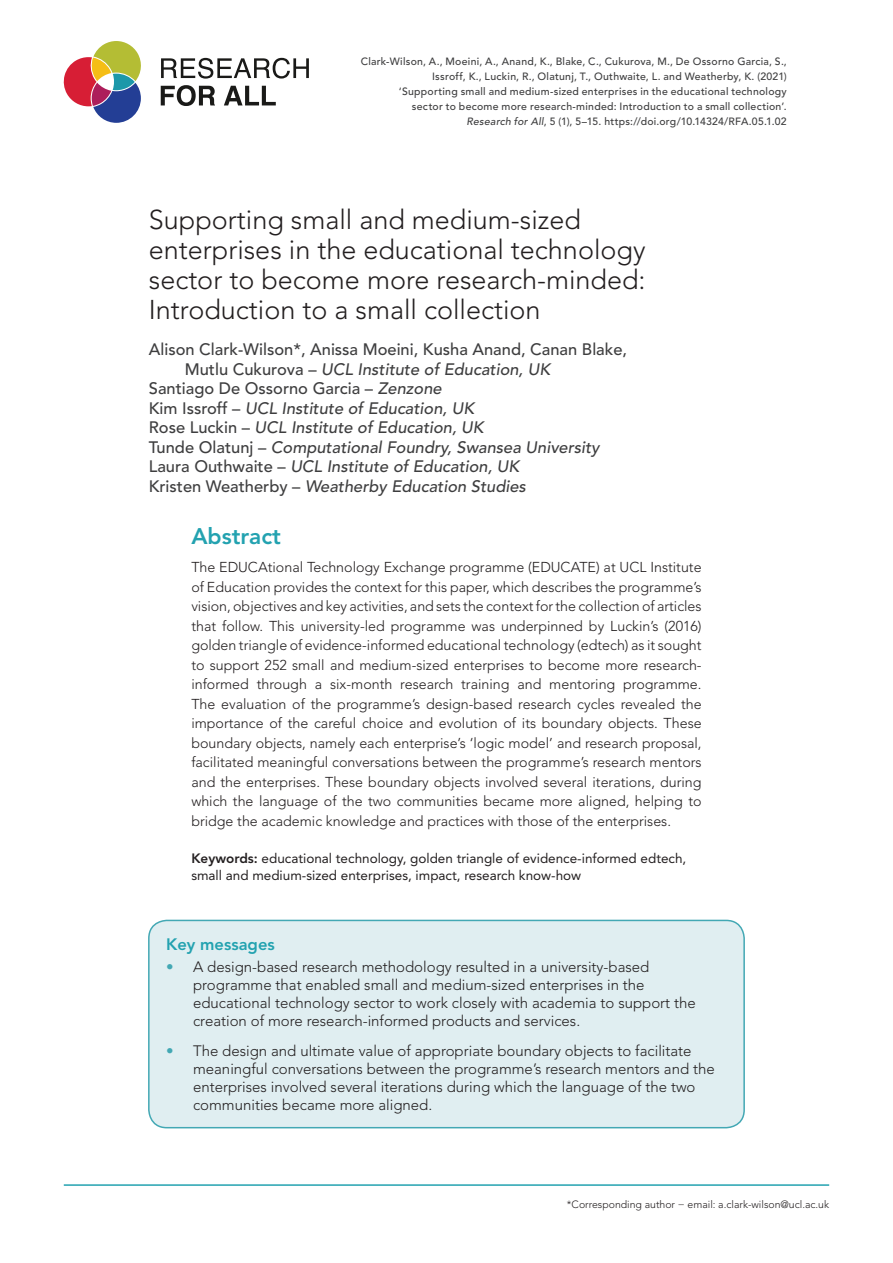
<style>
.page{position:relative;width:893px;height:1263px;background:#fff}
.page>*{position:absolute;margin:0;border:0;box-sizing:border-box;transform-origin:0 0}
.t1{font:300 27px/30px "Avenir LT Std";color:#231f20}
.t2{font:800 22.5px "Avenir LT Std";color:#23a2b0}
.t3{font:italic 500 16.5px "Avenir LT Std";color:#3e3e3f}
.t4{font:500 16.5px "Avenir LT Std";color:#3e3e3f}
.t5{font:800 16.5px "Avenir LT Std";color:#23a2b0}
.t6{font:300 15px/18px "Avenir LT Std";color:#231f20}
.t7{font:300 14.25px/19.5px "Avenir LT Std";color:#231f20;text-align:justify}
.t8{font:13.5px/16.5px "Avenir LT Std";color:#231f20}
.t9{font:500 10.5px/15px "Avenir LT Std";letter-spacing:.025em;color:#3e3e3f;text-align:right}
.t10{font:300 10.5px "Avenir LT Std";color:#231f20}
.s1{font-style:italic}
.s2{font-style:normal}
.s3{font-weight:800}
.s4{color:#43a8b4}
</style>
<div class="page">
<hr style="left:64px;top:1184px;width:765px;height:2px;background:#23a2b0">
<svg style="left:161px;top:58px;width:148px;height:21px"></svg>
<svg style="left:161px;top:85px;width:54px;height:21px"></svg>
<svg style="left:224px;top:86px;width:52px;height:19px"></svg>
<svg style="left:64px;top:41px;width:77px;height:82px"></svg>
<div style="left:149px;top:920px;width:595px;height:208px;background:#e0eef1;border-radius:18px"></div>
<div style="left:148px;top:920px;width:597px;height:208px;border:2px solid #43a8b4;border-radius:18px"></div>
<p class="t9" style="left:361px;top:54px;width:427px">Clark-Wilson, A., Moeini, A., Anand, K., Blake, C., Cukurova, M., De Ossorno Garcia, S., Issroff, K., Luckin, R., Olatunj, T., Outhwaite, L. and Weatherby, K. (2021)<br>‘Supporting small and medium-sized enterprises in the educational technology<br>sector to become more research-minded: Introduction to a small collection’.<br><span class="s1">Research for All</span>, 5 (1), 5–15. https://doi.org/10.14324/RFA.05.1.02</p>
<h1 class="t1" style="left:149px;top:205px;width:498px">Supporting small and medium-sized enterprises in the educational technology sector to become more research-minded:<br>Introduction to a small collection</h1>
<p class="t4" style="left:149px;top:340px;width:480px">Alison Clark-Wilson*, Anissa Moeini, Kusha Anand, Canan Blake,</p>
<p class="t3" style="left:185px;top:360px;width:367px"><span class="s2">Mutlu Cukurova –</span> UCL Institute of Education, UK</p>
<p class="t4" style="left:149px;top:379px;width:294px">Santiago De Ossorno Garcia – <span class="s1">Zenzone</span></p>
<p class="t3" style="left:149px;top:399px;width:327px"><span class="s2">Kim Issroff –</span> UCL Institute of Education, UK</p>
<p class="t3" style="left:149px;top:418px;width:336px"><span class="s2">Rose Luckin –</span> UCL Institute of Education, UK</p>
<p class="t3" style="left:149px;top:438px;width:452px"><span class="s2">Tunde Olatunj –</span> Computational Foundry, Swansea University</p>
<p class="t3" style="left:149px;top:457px;width:372px"><span class="s2">Laura Outhwaite –</span> UCL Institute of Education, UK</p>
<p class="t3" style="left:149px;top:477px;width:379px"><span class="s2">Kristen Weatherby –</span> Weatherby Education Studies</p>
<h2 class="t2" style="left:191px;top:523px;width:91px">Abstract</h2>
<p class="t7" style="left:191px;top:557px;width:512px">The EDUCAtional Technology Exchange programme (EDUCATE) at UCL Institute of Education provides the context for this paper, which describes the programme’s vision, objectives and key activities, and sets the context for the collection of articles that follow. This university-led programme was underpinned by Luckin’s (2016) golden triangle of evidence-informed educational technology (edtech) as it sought to support 252 small and medium-sized enterprises to become more research&shy;informed through a six-month research training and mentoring programme.<br>The evaluation of the programme’s design-based research cycles revealed the importance of the careful choice and evolution of its boundary objects. These boundary objects, namely each enterprise’s ‘logic model’ and research proposal, facilitated meaningful conversations between the programme’s research mentors and the enterprises. These boundary objects involved several iterations, during which the language of the two communities became more aligned, helping to bridge the academic knowledge and practices with those of the enterprises.</p>
<p class="t8" style="left:191px;top:850px;width:496px"><span class="s3">Keywords:</span> educational technology, golden triangle of evidence-informed edtech, small and medium-sized enterprises, impact, research know-how</p>
<p class="t5" style="left:166px;top:935px;width:110px">Key messages</p>
<p class="t6" style="left:193px;top:958px;width:504px;text-indent:-27px"><span class="s4">•</span> A design-based research methodology resulted in a university-based programme that enabled small and medium-sized enterprises in the educational technology sector to work closely with academia to support the creation of more research-informed products and services.</p>
<p class="t6" style="left:193px;top:1042px;width:523px;text-indent:-27px"><span class="s4">•</span> The design and ultimate value of appropriate boundary objects to facilitate meaningful conversations between the programme’s research mentors and the enterprises involved several iterations during which the language of the two communities became more aligned.</p>
<p class="t10" style="left:567px;top:1198px;width:264px">*Corresponding author − email: a.clark-wilson@ucl.ac.uk</p>
</div>
